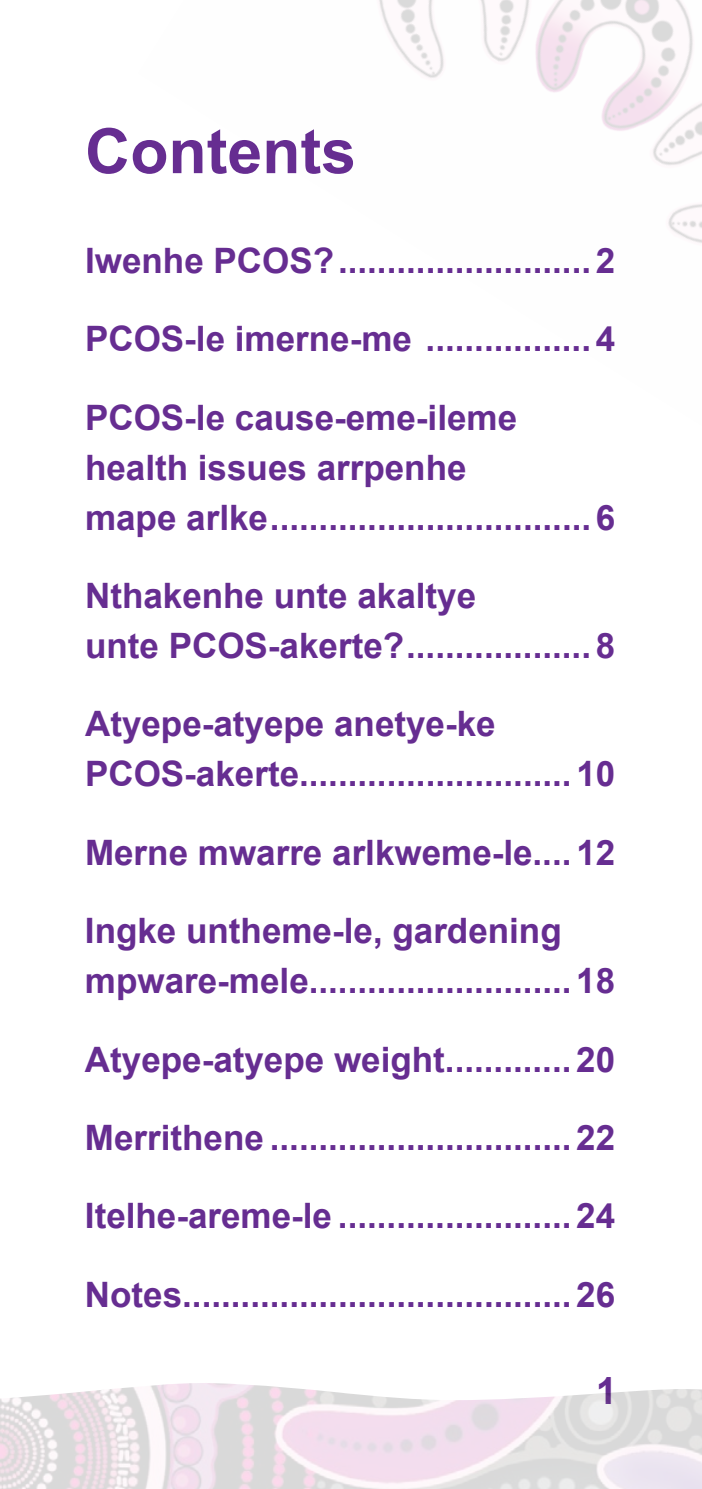
<style>
.page{position:relative;width:702px;height:1489px;background:#fff}
.page>*{position:absolute;margin:0;border:0;box-sizing:border-box;transform-origin:0 0}
.t1{font:700 62.5px "Arial";color:#662d91}
.t2{font:700 37.5px "Arial";color:#662d91}
.t3{font:700 35px/50px "Arial";color:#662d91}
</style>
<div class="page">
<img style="left:0;top:1383px;width:702px;height:105px">
<img style="left:379px;top:0;width:323px;height:243px">
<h1 class="t1" style="left:85px;top:107px;width:272px">Contents</h1>
<p class="t3" style="left:85px;top:236px;width:531px">Iwenhe PCOS?..........................2</p>
<p class="t3" style="left:85px;top:314px;width:532px">PCOS-le imerne-me .................4</p>
<p class="t3" style="left:85px;top:392px;width:532px">PCOS-le cause-eme-ileme health issues arrpenhe<br>mape arlke.................................6</p>
<p class="t3" style="left:85px;top:571px;width:532px">Nthakenhe unte akaltye<br>unte PCOS-akerte?...................8</p>
<p class="t3" style="left:85px;top:699px;width:531px">Atyepe-atyepe anetye-ke<br>PCOS-akerte............................10</p>
<p class="t3" style="left:85px;top:827px;width:531px">Merne mwarre arlkweme-le....12</p>
<p class="t3" style="left:85px;top:906px;width:531px">Ingke untheme-le, gardening mpware-mele...........................18</p>
<p class="t3" style="left:85px;top:1034px;width:532px">Atyepe-atyepe weight.............20</p>
<p class="t3" style="left:85px;top:1112px;width:532px">Merrithene ...............................22</p>
<p class="t3" style="left:85px;top:1191px;width:532px">Itelhe-areme-le ........................24</p>
<p class="t3" style="left:85px;top:1269px;width:532px">Notes........................................26</p>
<p class="t2" style="left:596px;top:1364px;width:22px">1</p>
</div>
